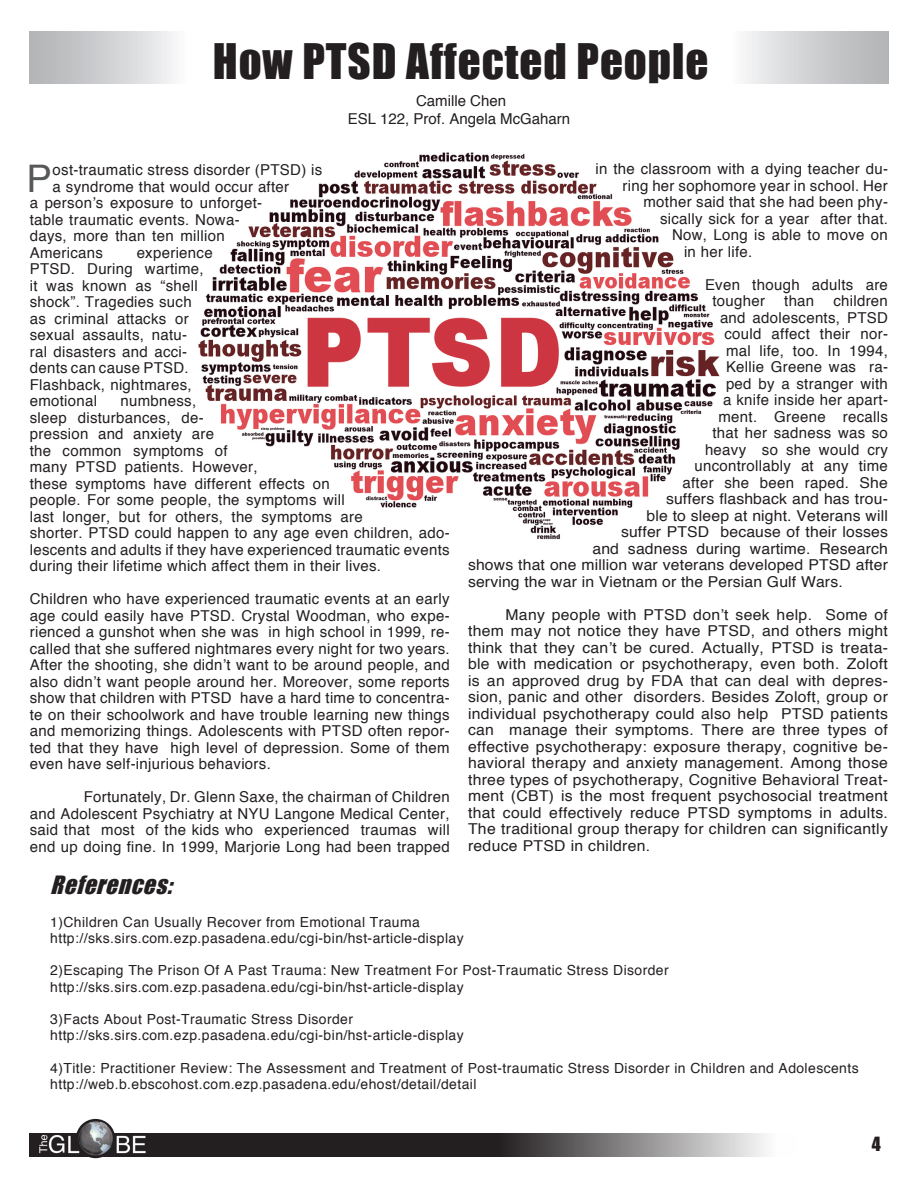
<style>
.page{position:relative;width:918px;height:1188px;background:#fff}
.page>*{position:absolute;margin:0;border:0;box-sizing:border-box;transform-origin:0 0}
.t1{font:45px "Impact";letter-spacing:.02em;color:#231f20}
.t2{font:37.95px "Helvetica";color:#57585a}
.t3{font:italic 23.25px "Impact";color:#231f20}
.t4{font:18px "Impact";color:#231f20}
.t5{font:15px/16.5px "Helvetica";letter-spacing:.02em;color:#231f20}
.t6{font:15px/16.5px "Helvetica";letter-spacing:.02em;color:#231f20;text-align:justify;scale:1.05 1}
.t7{font:15px "Helvetica";color:#231f20}
.t8{font:13.95px "Helvetica";letter-spacing:.03em;color:#231f20}
</style>
<div class="page">
<svg style="left:30px;top:31px;width:144px;height:52px;background:#cfd0d2"></svg>
<svg style="left:745px;top:31px;width:143px;height:52px;background:#cfd0d2"></svg>
<svg style="left:30px;top:1133px;width:735px;height:24px;background:#4f4c4d"></svg>
<img style="left:40px;top:1120px;width:106px;height:39px">
<img style="left:198px;top:152px;width:522px;height:388px">
<p class="t1" style="left:213px;top:26px;width:497px">How PTSD Affected People</p>
<p class="t7" style="left:416px;top:92px;width:92px">Camille Chen</p>
<p class="t7" style="left:348px;top:110px;width:224px">ESL 122, Prof. Angela McGaharn</p>
<p class="t5" style="left:596px;top:161px;width:294px">in the classroom with a dying teacher du-</p>
<p class="t5" style="left:622px;top:177px;width:267px">ring her sophomore year in school. Her</p>
<p class="t5" style="left:644px;top:194px;width:246px">mother said that she had been phy-</p>
<p class="t5" style="left:660px;top:210px;width:230px">sically sick for a year after that.</p>
<p class="t5" style="left:672px;top:227px;width:217px">Now, Long is able to move on</p>
<p class="t5" style="left:684px;top:243px;width:70px">in her life.</p>
<p class="t5" style="left:712px;top:276px;width:177px;text-indent:-8px">Even though adults are tougher</p>
<p class="t2" style="left:27px;top:154px;width:27px">P</p>
<p class="t5" style="left:53px;top:161px;width:271px">ost-traumatic stress disorder (PTSD) is</p>
<p class="t5" style="left:53px;top:178px;width:238px">a syndrome that would occur after</p>
<p class="t5" style="left:30px;top:194px;width:234px">a person’s exposure to unforget-</p>
<p class="t5" style="left:30px;top:211px;width:211px">table traumatic events. Nowa-</p>
<p class="t5" style="left:30px;top:227px;width:196px">days, more than ten million</p>
<p class="t5" style="left:30px;top:244px;width:75px">Americans</p>
<p class="t5" style="left:30px;top:244px;width:184px;text-indent:107px">experience<br>PTSD. During wartime, it was known as “shell shock”. Tragedies such<br>as criminal attacks or sexual assaults, natu-<br>ral disasters and acci&shy;dents can cause PTSD.<br>Flashback, nightmares, emotional</p>
<p class="t5" style="left:784px;top:293px;width:32px">than</p>
<p class="t5" style="left:833px;top:293px;width:56px">children</p>
<p class="t5" style="left:720px;top:309px;width:169px">and adolescents, PTSD</p>
<p class="t5" style="left:724px;top:326px;width:165px">could affect their nor-</p>
<p class="t5" style="left:726px;top:342px;width:163px">mal life, too. In 1994,</p>
<p class="t5" style="left:726px;top:359px;width:163px">Kellie Greene was ra-</p>
<p class="t5" style="left:726px;top:375px;width:163px">ped by a stranger with</p>
<p class="t5" style="left:723px;top:392px;width:166px">a knife inside her apart-</p>
<p class="t5" style="left:718px;top:408px;width:171px">ment. Greene recalls</p>
<p class="t5" style="left:712px;top:425px;width:177px">that her sadness was so</p>
<p class="t5" style="left:705px;top:441px;width:184px">heavy so she would cry</p>
<p class="t5" style="left:694px;top:458px;width:195px">uncontrollably at any time</p>
<p class="t5" style="left:682px;top:474px;width:207px">after she been raped. She</p>
<p class="t6" style="left:666px;top:491px;width:213px">suffers flashback and has trou-</p>
<p class="t6" style="left:646px;top:507px;width:231px">ble to sleep at night. Veterans will</p>
<p class="t6" style="left:621px;top:524px;width:256px">suffer PTSD because of their losses</p>
<p class="t6" style="left:592px;top:540px;width:283px">and sadness during wartime. Research</p>
<p class="t6" style="left:468px;top:557px;width:401px">shows that one million war veterans developed PTSD after</p>
<p class="t6" style="left:468px;top:573px;width:358px">serving the war in Vietnam or the Persian Gulf Wars.</p>
<p class="t6" style="left:468px;top:606px;width:402px;text-indent:38px">Many people with PTSD don’t seek help. Some of them may not notice they have PTSD, and others might think that they can’t be cured. Actually, PTSD is treata&shy;ble with medication or psychotherapy, even both. Zoloft is an approved drug by FDA that can deal with depres&shy;sion, panic and other disorders. Besides Zoloft, group or individual psychotherapy could also help PTSD patients can manage their symptoms. There are three types of effective psychotherapy: exposure therapy, cognitive be&shy;havioral therapy and anxiety management. Among those three types of psychotherapy, Cognitive Behavioral Treat&shy;ment (CBT) is the most frequent psychosocial treatment that could effectively reduce PTSD symptoms in adults.<br>The traditional group therapy for children can significantly reduce PTSD in children.</p>
<p class="t5" style="left:30px;top:392px;width:421px;text-indent:91px">numbness,<br>sleep disturbances, de-<br>pression and anxiety are<br>the common symptoms of<br>many PTSD patients. However,<br>these symptoms have different effects on<br>people. For some people, the symptoms will<br>last longer, but for others, the symptoms are<br>shorter. PTSD could happen to any age even children, ado&shy;lescents and adults if they have experienced traumatic events during their lifetime which affect them in their lives.</p>
<p class="t5" style="left:30px;top:590px;width:421px;text-align:justify">Children who have experienced traumatic events at an early age could easily have PTSD. Crystal Woodman, who expe&shy;rienced a gunshot when she was in high school in 1999, re&shy;called that she suffered nightmares every night for two years.<br>After the shooting, she didn’t want to be around people, and also didn’t want people around her. Moreover, some reports show that children with PTSD have a hard time to concentra&shy;te on their schoolwork and have trouble learning new things and memorizing things. Adolescents with PTSD often repor&shy;ted that they have high level of depression. Some of them even have self-injurious behaviors.</p>
<p class="t5" style="left:30px;top:788px;width:421px;text-align:justify;text-indent:54px">Fortunately, Dr. Glenn Saxe, the chairman of Children and Adolescent Psychiatry at NYU Langone Medical Center, said that most of the kids who experienced traumas will end up doing fine. In 1999, Marjorie Long had been trapped</p>
<p class="t3" style="left:50px;top:867px;width:132px">References:</p>
<p class="t8" style="left:50px;top:913px;width:371px">1)Children Can Usually Recover from Emotional Trauma</p>
<p class="t8" style="left:50px;top:929px;width:415px">http://sks.sirs.com.ezp.pasadena.edu/cgi-bin/hst-article-display</p>
<p class="t8" style="left:50px;top:962px;width:620px">2)Escaping The Prison Of A Past Trauma: New Treatment For Post-Traumatic Stress Disorder</p>
<p class="t8" style="left:50px;top:978px;width:415px">http://sks.sirs.com.ezp.pasadena.edu/cgi-bin/hst-article-display</p>
<p class="t8" style="left:50px;top:1011px;width:304px">3)Facts About Post-Traumatic Stress Disorder</p>
<p class="t8" style="left:50px;top:1027px;width:415px">http://sks.sirs.com.ezp.pasadena.edu/cgi-bin/hst-article-display</p>
<p class="t8" style="left:50px;top:1059px;width:810px">4)Title: Practitioner Review: The Assessment and Treatment of Post-traumatic Stress Disorder in Children and Adolescents</p>
<p class="t8" style="left:50px;top:1076px;width:428px">http://web.b.ebscohost.com.ezp.pasadena.edu/ehost/detail/detail</p>
<p class="t4" style="left:872px;top:1130px;width:10px">4</p>
</div>
